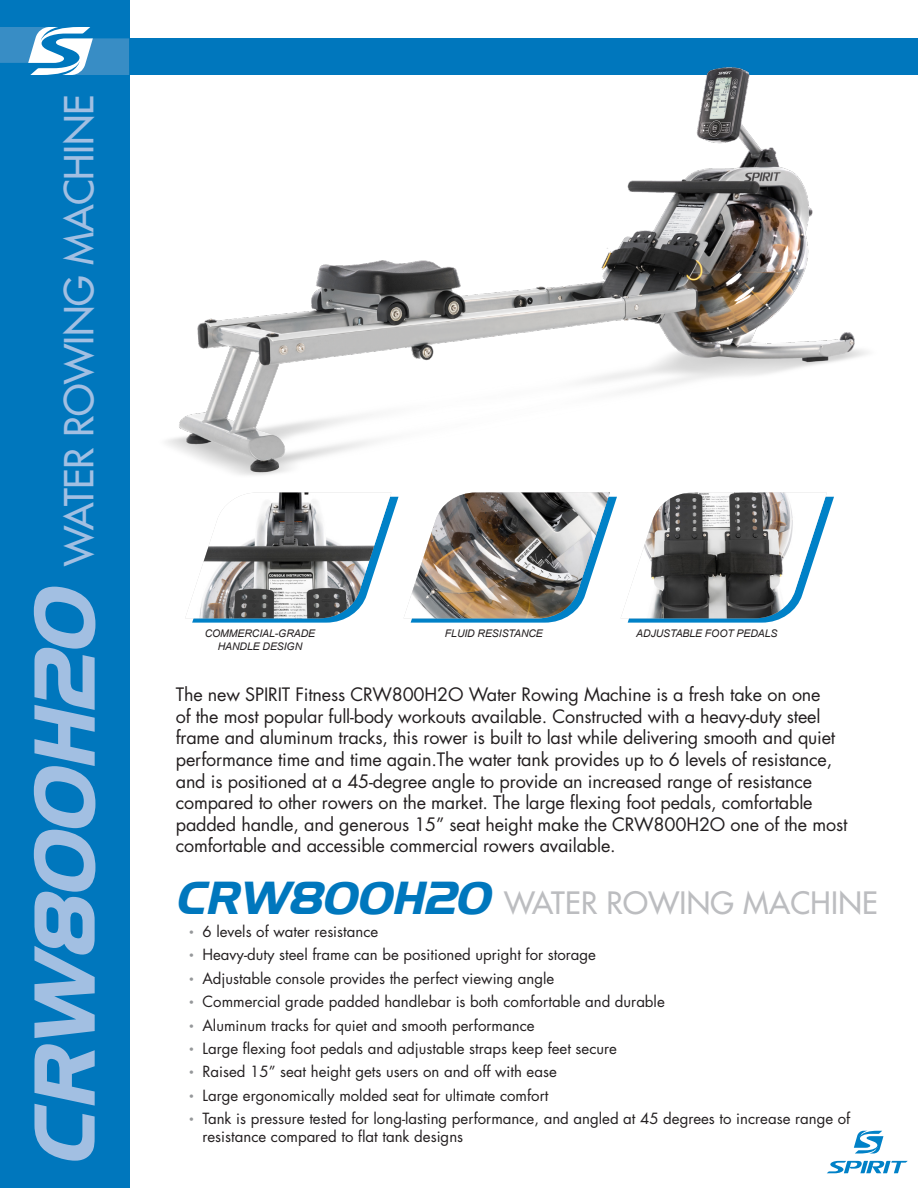
<style>
.page{position:relative;width:918px;height:1188px;background:#fff}
.page>*{position:absolute;margin:0;border:0;box-sizing:border-box;transform-origin:0 0}
.t1{font:500 39px "Futura Std";letter-spacing:-.01em;color:#a2bfe2}
.t2{font:500 30px "Futura Std";letter-spacing:.01em;color:#bcbdc0}
.t3{font:18px/21.6px "Futura Std";letter-spacing:-.01em;color:#231f20}
.t4{font:15px/18px "Futura Std";color:#231f20}
.t5{font:italic 10.5px "Arial";letter-spacing:-.01em;color:#231f20}
.s1{font-family:"Hanzel";font-weight:700;font-style:italic;font-size:82.5px}
.s2{font-family:"Hanzel";font-weight:700;font-style:italic;font-size:45px;color:#0077bd}
.s3{font-family:"Arial";font-size:13.5px;color:#96989a}
</style>
<div class="page">
<div style="left:0;top:0;width:130px;height:1188px;background:#0077bd"></div>
<svg style="left:827px;top:1161px;width:81px;height:12px"></svg>
<svg style="left:854px;top:1131px;width:29px;height:23px"></svg>
<svg style="left:0;top:27px;width:129px;height:48px"></svg>
<div style="left:130px;top:38px;width:788px;height:37px;background:#0077bd"></div>
<img style="left:166px;top:67px;width:702px;height:408px">
<img style="left:185px;top:492px;width:649px;height:131px">
<img style="left:185px;top:492px;width:206px;height:126px">
<p class="t1" style="left:55px;top:1167px;width:1074px;rotate:-90deg"><span class="s1">CRW800H20</span> WATER ROWING MACHINE</p>
<p class="t5" style="left:205px;top:627px;width:112px">COMMERCIAL-GRADE</p>
<p class="t5" style="left:445px;top:627px;width:99px">FLUID RESISTANCE</p>
<p class="t5" style="left:636px;top:627px;width:143px">ADJUSTABLE FOOT PEDALS</p>
<p class="t5" style="left:218px;top:639px;width:86px">HANDLE DESIGN</p>
<p class="t3" style="left:176px;top:684px;width:673px">The new SPIRIT Fitness CRW800H2O Water Rowing Machine is a fresh take on one<br>of the most popular full-body workouts available. Constructed with a heavy-duty steel frame and aluminum tracks, this rower is built to last while delivering smooth and quiet performance time and time again.The water tank provides up to 6 levels of resistance, and is positioned at a 45-degree angle to provide an increased range of resistance compared to other rowers on the market. The large flexing foot pedals, comfortable padded handle, and generous 15” seat height make the CRW800H2O one of the most comfortable and accessible commercial rowers available.</p>
<p class="t2" style="left:176px;top:884px;width:704px"><span class="s2">CRW800H20</span> WATER ROWING MACHINE</p>
<p class="t4" style="left:189px;top:923px;width:191px"><span class="s3">•</span> 6 levels of water resistance</p>
<p class="t4" style="left:189px;top:946px;width:408px"><span class="s3">•</span> Heavy-duty steel frame can be positioned upright for storage</p>
<p class="t4" style="left:189px;top:969px;width:367px"><span class="s3">•</span> Adjustable console provides the perfect viewing angle</p>
<p class="t4" style="left:189px;top:993px;width:477px"><span class="s3">•</span> Commercial grade padded handlebar is both comfortable and durable</p>
<p class="t4" style="left:189px;top:1016px;width:347px"><span class="s3">•</span> Aluminum tracks for quiet and smooth performance</p>
<p class="t4" style="left:189px;top:1040px;width:429px"><span class="s3">•</span> Large flexing foot pedals and adjustable straps keep feet secure</p>
<p class="t4" style="left:189px;top:1063px;width:369px"><span class="s3">•</span> Raised 15” seat height gets users on and off with ease</p>
<p class="t4" style="left:189px;top:1086px;width:361px"><span class="s3">•</span> Large ergonomically molded seat for ultimate comfort</p>
<p class="t4" style="left:202px;top:1110px;width:649px;text-indent:-14px"><span class="s3">•</span> Tank is pressure tested for long-lasting performance, and angled at 45 degrees to increase range of resistance compared to flat tank designs</p>
</div>
